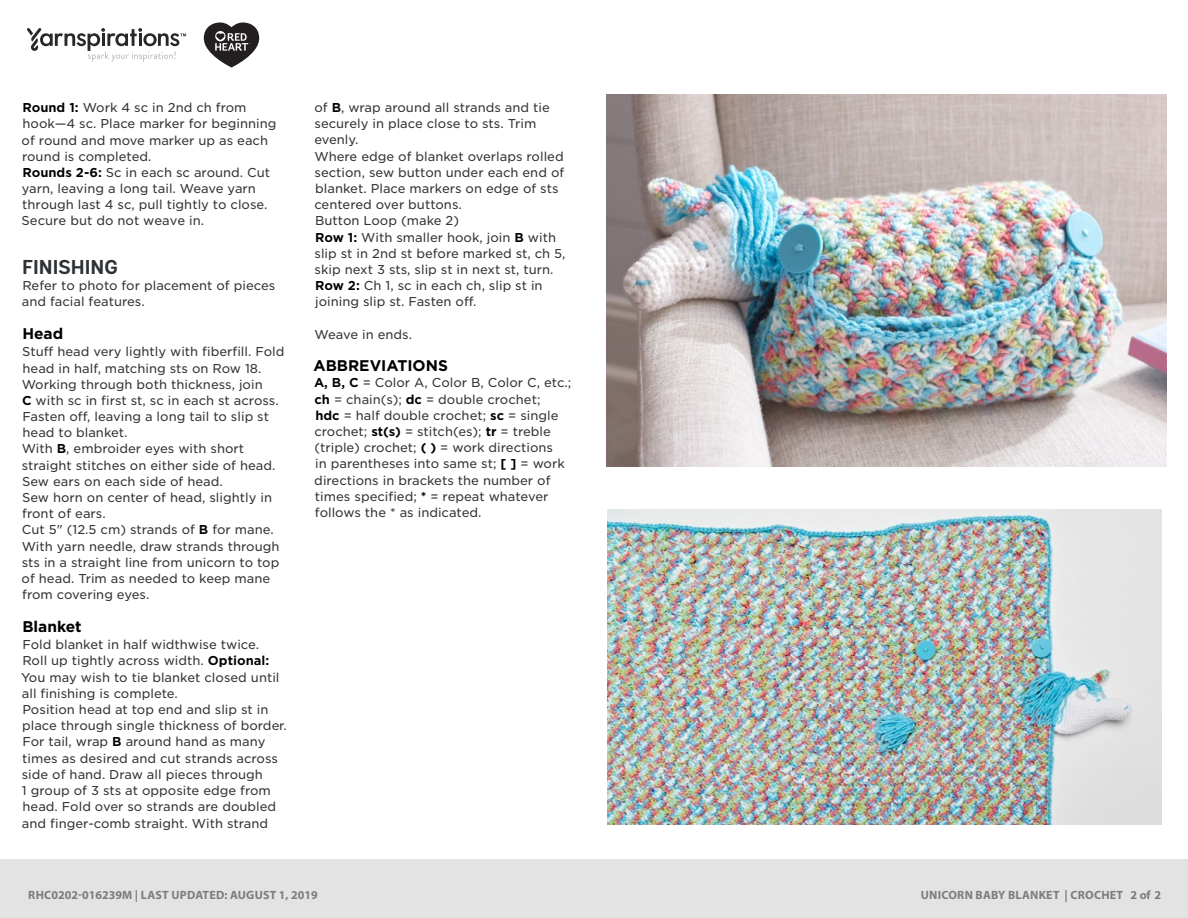
<style>
.page{position:relative;width:1188px;height:918px;background:#fff}
.page>*{position:absolute;margin:0;border:0;box-sizing:border-box;transform-origin:0 0}
.t1{font:700 20.1px "Andes Rounded";color:#2e3236}
.t2{font:700 15.45px "Gotham";color:#000}
.t3{font:12.3px/16.2px "Gotham S Sm";color:#333334}
.t4{font:700 12px "Myriad Pro";letter-spacing:.02em;color:#7d7d7d}
.s1{font-weight:700;color:#000}
</style>
<div class="page">
<img style="left:607px;top:510px;width:555px;height:315px">
<img style="left:607px;top:95px;width:559px;height:372px">
<div style="left:0;top:860px;width:1188px;height:58px;background:#e4e3e3"></div>
<svg style="left:27px;top:28px;width:159px;height:34px"></svg>
<svg style="left:204px;top:22px;width:55px;height:46px"></svg>
<p class="t3" style="left:22px;top:99px;width:256px"><span class="s1">Round 1:</span> Work 4 sc in 2nd ch from hook—4 sc. Place marker for beginning of round and move marker up as each round is completed.<br><span class="s1">Rounds 2-6:</span> Sc in each sc around. Cut yarn, leaving a long tail. Weave yarn through last 4 sc, pull tightly to close.<br>Secure but do not weave in.</p>
<p class="t1" style="left:22px;top:255px;width:97px">FINISHING</p>
<p class="t3" style="left:22px;top:277px;width:255px">Refer to photo for placement of pieces and facial features.</p>
<p class="t2" style="left:22px;top:323px;width:42px">Head</p>
<p class="t3" style="left:22px;top:344px;width:264px">Stuff head very lightly with fiberfill. Fold head in half, matching sts on Row 18.<br>Working through both thickness, join<br><span class="s1">C</span> with sc in first st, sc in each st across.<br>Fasten off, leaving a long tail to slip st head to blanket.<br>With <span class="s1">B</span>, embroider eyes with short straight stitches on either side of head.<br>Sew ears on each side of head.<br>Sew horn on center of head, slightly in front of ears.<br>Cut 5" (12.5 cm) strands of <span class="s1">B</span> for mane.<br>With yarn needle, draw strands through sts in a straight line from unicorn to top of head. Trim as needed to keep mane from covering eyes.</p>
<p class="t2" style="left:22px;top:616px;width:61px">Blanket</p>
<p class="t3" style="left:21px;top:637px;width:267px">Fold blanket in half widthwise twice.<br>Roll up tightly across width. <span class="s1">Optional:<br></span>You may wish to tie blanket closed until all finishing is complete.<br>Position head at top end and slip st in place through single thickness of border.<br>For tail, wrap <span class="s1">B</span> around hand as many times as desired and cut strands across side of hand. Draw all pieces through<br>1 group of 3 sts at opposite edge from head. Fold over so strands are doubled and finger-comb straight. With strand</p>
<p class="t3" style="left:314px;top:99px;width:253px">of <span class="s1">B</span>, wrap around all strands and tie securely in place close to sts. Trim evenly.<br>Where edge of blanket overlaps rolled section, sew button under each end of blanket. Place markers on edge of sts centered over buttons.<br>Button Loop (make 2)<br><span class="s1">Row 1:</span> With smaller hook, join <span class="s1">B</span> with slip st in 2nd st before marked st, ch 5, skip next 3 sts, slip st in next st, turn.<br><span class="s1">Row 2:</span> Ch 1, sc in each ch, slip st in joining slip st. Fasten off.</p>
<p class="t3" style="left:314px;top:326px;width:99px">Weave in ends.</p>
<p class="t2" style="left:314px;top:356px;width:136px">ABBREVIATIONS</p>
<p class="t3" style="left:314px;top:375px;width:259px"><span class="s1">A, B, C</span> = Color A, Color B, Color C, etc.; <span class="s1">ch</span> = chain(s); <span class="s1">dc</span> = double crochet;<br><span class="s1">hdc</span> = half double crochet; <span class="s1">sc</span> = single crochet; <span class="s1">st(s)</span> = stitch(es); <span class="s1">tr</span> = treble (triple) crochet; <span class="s1">( )</span> = work directions<br>in parentheses into same st; <span class="s1">[ ]</span> = work directions in brackets the number of times specified; <span class="s1">*</span> = repeat whatever follows the * as indicated.</p>
<p class="t4" style="left:28px;top:887px;width:291px">RHC0202-016239M | LAST UPDATED: AUGUST 1, 2019</p>
<p class="t4" style="left:921px;top:887px;width:242px">UNICORN BABY BLANKET | CROCHET 2 of 2</p>
</div>
